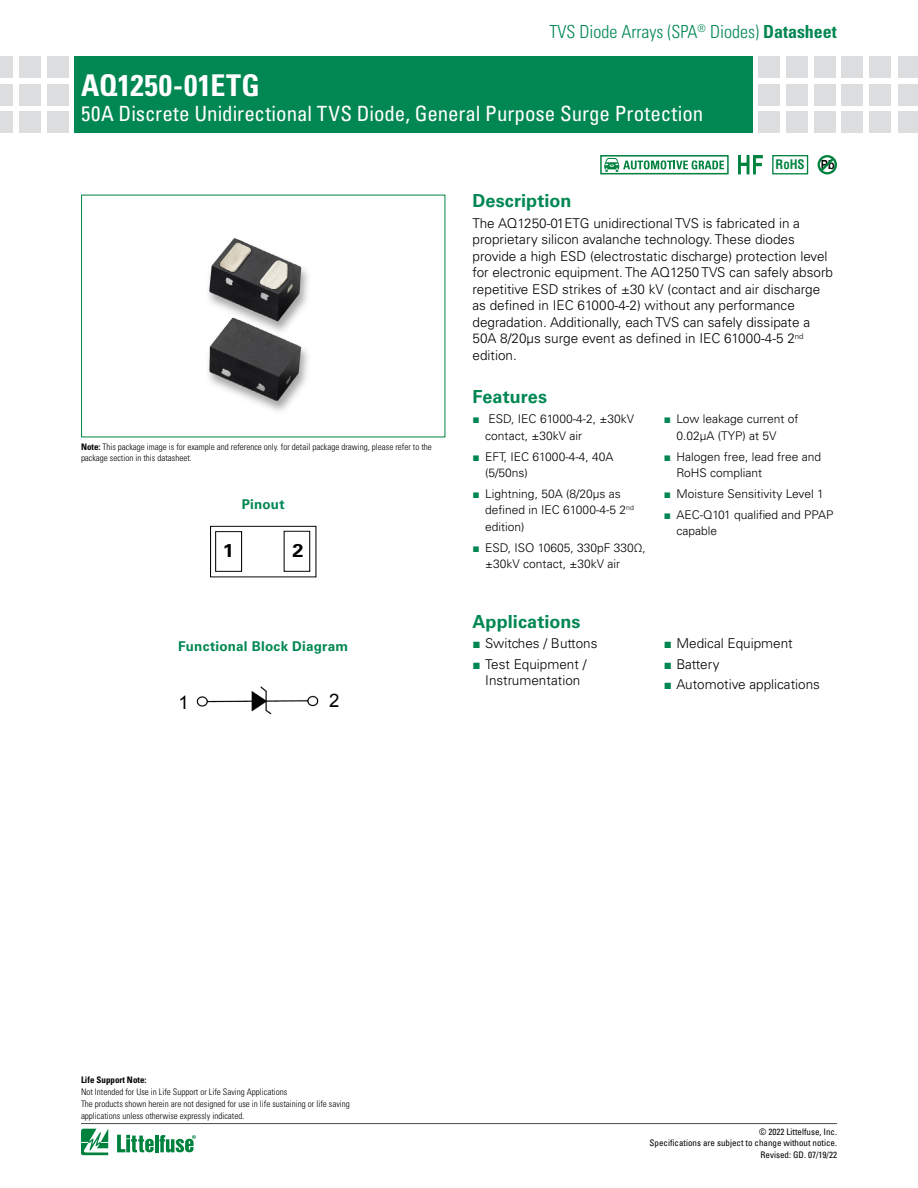
<style>
.page{position:relative;width:918px;height:1188px;background:#fff}
.page>*{position:absolute;margin:0;border:0;box-sizing:border-box;transform-origin:0 0}
.t1{font:700 condensed 30px "Univers LT Std";letter-spacing:.01em;color:#fff}
.t2{font:condensed 21px "Univers LT Std";color:#fff}
.t3{font:700 18.6px "Univers LT Std";color:#000;scale:1.07 1}
.t4{font:18.6px "Arial";color:#000}
.t5{font:300 condensed 18px "Univers LT Std";color:#008752}
.t6{font:700 18px "Univers LT Std";letter-spacing:.005em;color:#008752}
.t7{font:300 13.5px/16.5px "Univers LT Std";color:#000}
.t8{font:700 13.5px "Univers LT Std";letter-spacing:.015em;color:#008752}
.t9{font:700 condensed 12.9px "Helvetica LT Std";color:#00823f}
.t10{font:700 expanded 12.6px "Univers LT Std";color:#000;scale:.7 1}
.t11{font:300 12px/16.5px "Univers LT Std";color:#000}
.t12{font:300 condensed 9px/12px "Univers LT Std";color:#000}
.t13{font:condensed 9px/10.8px "Univers LT Std";color:#000;text-align:right}
.t14{font:700 condensed 9px "Univers LT Std";color:#000}
.s1{font-weight:700}
.s2{font-family:"Arial";font-weight:400;color:#008752}
</style>
<div class="page">
<div style="left:870px;top:56px;width:21px;height:21px;background:#dcddde"></div>
<div style="left:870px;top:84px;width:21px;height:21px;background:#dcddde"></div>
<div style="left:870px;top:112px;width:21px;height:21px;background:#dcddde"></div>
<div style="left:786px;top:56px;width:21px;height:21px;background:#dcddde"></div>
<div style="left:786px;top:84px;width:21px;height:21px;background:#dcddde"></div>
<div style="left:786px;top:112px;width:21px;height:21px;background:#dcddde"></div>
<div style="left:758px;top:56px;width:22px;height:21px;background:#dcddde"></div>
<div style="left:758px;top:84px;width:22px;height:21px;background:#dcddde"></div>
<div style="left:758px;top:112px;width:22px;height:21px;background:#dcddde"></div>
<div style="left:814px;top:56px;width:21px;height:21px;background:#dcddde"></div>
<div style="left:814px;top:84px;width:21px;height:21px;background:#dcddde"></div>
<div style="left:814px;top:112px;width:21px;height:21px;background:#dcddde"></div>
<div style="left:842px;top:56px;width:21px;height:21px;background:#dcddde"></div>
<div style="left:842px;top:84px;width:21px;height:21px;background:#dcddde"></div>
<div style="left:842px;top:112px;width:21px;height:21px;background:#dcddde"></div>
<div style="left:898px;top:56px;width:20px;height:21px;background:#dcddde"></div>
<div style="left:898px;top:84px;width:20px;height:21px;background:#dcddde"></div>
<div style="left:898px;top:112px;width:20px;height:21px;background:#dcddde"></div>
<div style="left:75px;top:56px;width:678px;height:77px;background:#008752"></div>
<div style="left:47px;top:56px;width:21px;height:21px;background:#dcddde"></div>
<div style="left:47px;top:84px;width:21px;height:21px;background:#dcddde"></div>
<div style="left:47px;top:112px;width:21px;height:21px;background:#dcddde"></div>
<div style="left:19px;top:56px;width:21px;height:21px;background:#dcddde"></div>
<div style="left:19px;top:84px;width:21px;height:21px;background:#dcddde"></div>
<div style="left:19px;top:112px;width:21px;height:21px;background:#dcddde"></div>
<div style="left:0;top:56px;width:13px;height:21px;background:#dcddde"></div>
<div style="left:0;top:84px;width:13px;height:21px;background:#dcddde"></div>
<div style="left:0;top:112px;width:13px;height:21px;background:#dcddde"></div>
<hr style="left:81px;top:1123px;width:756px;height:1px;background:#4d4d4f">
<svg style="left:81px;top:1129px;width:27px;height:26px"></svg>
<hr style="left:155px;top:1135px;width:3px;height:17px;background:#00823f">
<svg style="left:160px;top:1135px;width:36px;height:18px"></svg>
<svg style="left:117px;top:1135px;width:37px;height:17px"></svg>
<svg style="left:738px;top:155px;width:25px;height:19px"></svg>
<div style="left:772px;top:155px;width:36px;height:19px;border:1px solid #00823f"></div>
<svg style="left:818px;top:155px;width:19px;height:19px"></svg>
<svg style="left:210px;top:526px;width:106px;height:51px"></svg>
<div style="left:600px;top:155px;width:129px;height:19px;border:2px solid #00823f"></div>
<svg style="left:604px;top:158px;width:120px;height:14px"></svg>
<img style="left:196px;top:686px;width:123px;height:29px">
<img style="left:208px;top:238px;width:100px;height:173px">
<h3 class="t5" style="left:549px;top:21px;width:289px">TVS Diode Arrays (SPA<sup>®</sup> Diodes) <span class="s1">Datasheet</span></h3>
<h1 class="t1" style="left:81px;top:67px;width:180px">AQ1250-01ETG</h1>
<h2 class="t2" style="left:81px;top:100px;width:624px">50A Discrete Unidirectional TVS Diode, General Purpose Surge Protection</h2>
<h3 class="t6" style="left:472px;top:191px;width:101px">Description</h3>
<p class="t9" style="left:776px;top:156px;width:31px">RoHS</p>
<p class="t10" style="left:821px;top:157px;width:21px">Pb</p>
<p class="t7" style="left:472px;top:215px;width:362px">The AQ1250-01ETG unidirectional TVS is fabricated in a proprietary silicon avalanche technology. These diodes provide a high ESD (electrostatic discharge) protection level for electronic equipment. The AQ1250 TVS can safely absorb repetitive ESD strikes of ±30 kV (contact and air discharge as defined in IEC 61000-4-2) without any performance degradation. Additionally, each TVS can safely dissipate a 50A 8/20μs surge event as defined in IEC 61000-4-5 2<sup>nd </sup>edition.</p>
<p class="t12" style="left:81px;top:441px;width:352px;line-height:10.8px"><span class="s1">Note:</span> This package image is for example and reference only. for detail package drawing, please refer to the package section in this datasheet.</p>
<p class="t8" style="left:242px;top:496px;width:44px">Pinout</p>
<h3 class="t3" style="left:223px;top:540px;width:12px">1</h3>
<h3 class="t3" style="left:293px;top:540px;width:12px">2</h3>
<h3 class="t6" style="left:472px;top:386px;width:76px">Features</h3>
<p class="t11" style="left:485px;top:411px;width:150px;text-indent:-13px"><span class="s2">■</span> ESD, IEC 61000-4-2, ±30kV contact, ±30kV air</p>
<p class="t11" style="left:485px;top:448px;width:130px;text-indent:-13px"><span class="s2">■</span> EFT, IEC 61000-4-4, 40A (5/50ns)</p>
<p class="t11" style="left:485px;top:485px;width:150px;text-indent:-13px"><span class="s2">■</span> Lightning, 50A (8/20μs as defined in IEC 61000-4-5 2<sup>nd </sup>edition)</p>
<p class="t11" style="left:485px;top:539px;width:162px;text-indent:-13px"><span class="s2">■</span> ESD, ISO 10605, 330pF 330Ω, ±30kV contact, ±30kV air</p>
<h3 class="t6" style="left:472px;top:611px;width:110px">Applications</h3>
<p class="t8" style="left:178px;top:638px;width:171px">Functional Block Diagram</p>
<p class="t7" style="left:472px;top:635px;width:127px"><span class="s2">■</span> Switches / Buttons</p>
<p class="t7" style="left:472px;top:656px;width:115px;text-align:center"><span class="s2">■</span> Test Equipment /<br>Instrumentation</p>
<h3 class="t4" style="left:178px;top:690px;width:12px">1</h3>
<h3 class="t4" style="left:329px;top:688px;width:12px">2</h3>
<p class="t11" style="left:677px;top:411px;width:124px;text-indent:-13px"><span class="s2">■</span> Low leakage current of<br>0.02μA (TYP) at 5V</p>
<p class="t11" style="left:677px;top:448px;width:146px;text-indent:-13px"><span class="s2">■</span> Halogen free, lead free and<br>RoHS compliant</p>
<p class="t11" style="left:664px;top:485px;width:161px"><span class="s2">■</span> Moisture Sensitivity Level 1</p>
<p class="t11" style="left:677px;top:506px;width:158px;text-indent:-13px"><span class="s2">■</span> AEC-Q101 qualified and PPAP capable</p>
<p class="t7" style="left:664px;top:635px;width:131px"><span class="s2">■</span> Medical Equipment</p>
<p class="t7" style="left:664px;top:656px;width:57px"><span class="s2">■</span> Battery</p>
<p class="t7" style="left:664px;top:676px;width:158px"><span class="s2">■</span> Automotive applications</p>
<p class="t14" style="left:81px;top:1074px;width:67px">Life Support Note:</p>
<p class="t12" style="left:81px;top:1085px;width:270px">Not Intended for Use in Life Support or Life Saving Applications<br>The products shown herein are not designed for use in life sustaining or life saving applications unless otherwise expressly indicated.</p>
<p class="t13" style="left:650px;top:1126px;width:189px">© 2022 Littelfuse, Inc.<br>Specifications are subject to change without notice.</p>
<p class="t13" style="left:761px;top:1149px;width:78px">Revised: GD. 07/19/22</p>
</div>
